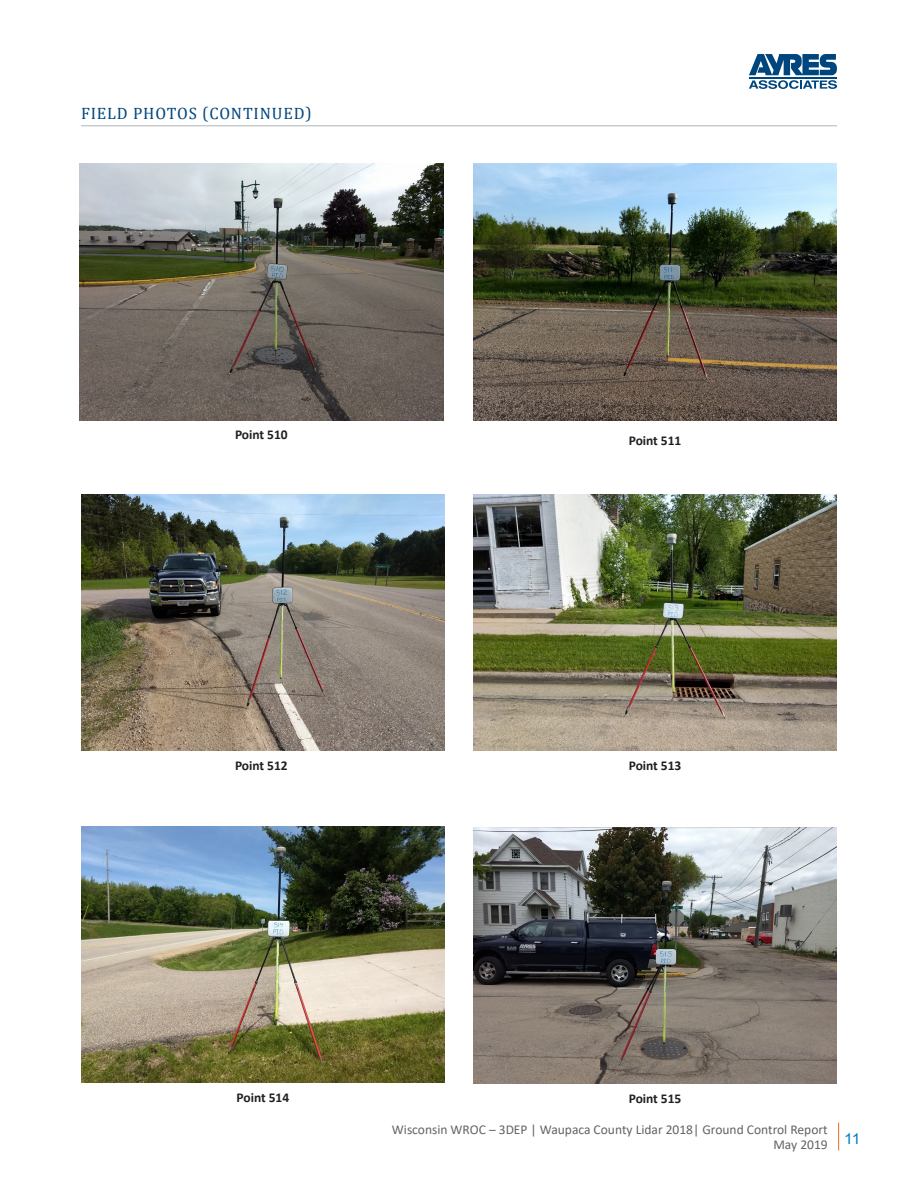
<style>
.page{position:relative;width:918px;height:1188px;background:#fff}
.page>*{position:absolute;margin:0;border:0;box-sizing:border-box;transform-origin:0 0}
.Bluehead2_B2{font:16.5px "Cambria";letter-spacing:.05em;color:#00467e}
.t1{font:15px "Arial";color:#007cc2;scale:1.04 1}
.t2{font:13.5px/15px "Calibri";color:#636366;text-align:right}
.t3{font:700 13.5px "Calibri";letter-spacing:-.005em;color:#231f20}
</style>
<div class="page">
<svg style="left:838px;top:1123px;width:1px;height:27px"></svg>
<svg style="left:749px;top:54px;width:88px;height:35px"></svg>
<hr style="left:81px;top:125px;width:756px;height:1px;background:#aeb4b7">
<img style="left:79px;top:164px;width:364px;height:256px">
<img style="left:81px;top:495px;width:364px;height:256px">
<img style="left:473px;top:164px;width:364px;height:256px">
<img style="left:81px;top:826px;width:364px;height:257px">
<img style="left:473px;top:495px;width:364px;height:256px">
<img style="left:473px;top:828px;width:364px;height:256px">
<p class="Bluehead2_B2" style="left:81px;top:103px;width:232px">FIELD PHOTOS (CONTINUED)</p>
<p class="t3" style="left:235px;top:425px;width:54px">Point 510</p>
<p class="t3" style="left:235px;top:756px;width:54px">Point 512</p>
<p class="t3" style="left:629px;top:431px;width:54px">Point 511</p>
<p class="t3" style="left:629px;top:756px;width:54px">Point 513</p>
<p class="t3" style="left:237px;top:1088px;width:54px">Point 514</p>
<p class="t3" style="left:629px;top:1089px;width:54px">Point 515</p>
<p class="t2" style="left:392px;top:1122px;width:437px">Wisconsin WROC – 3DEP | Waupaca County Lidar 2018| Ground Control Report<br>May 2019</p>
<p class="t1" style="left:844px;top:1128px;width:17px">11</p>
</div>
